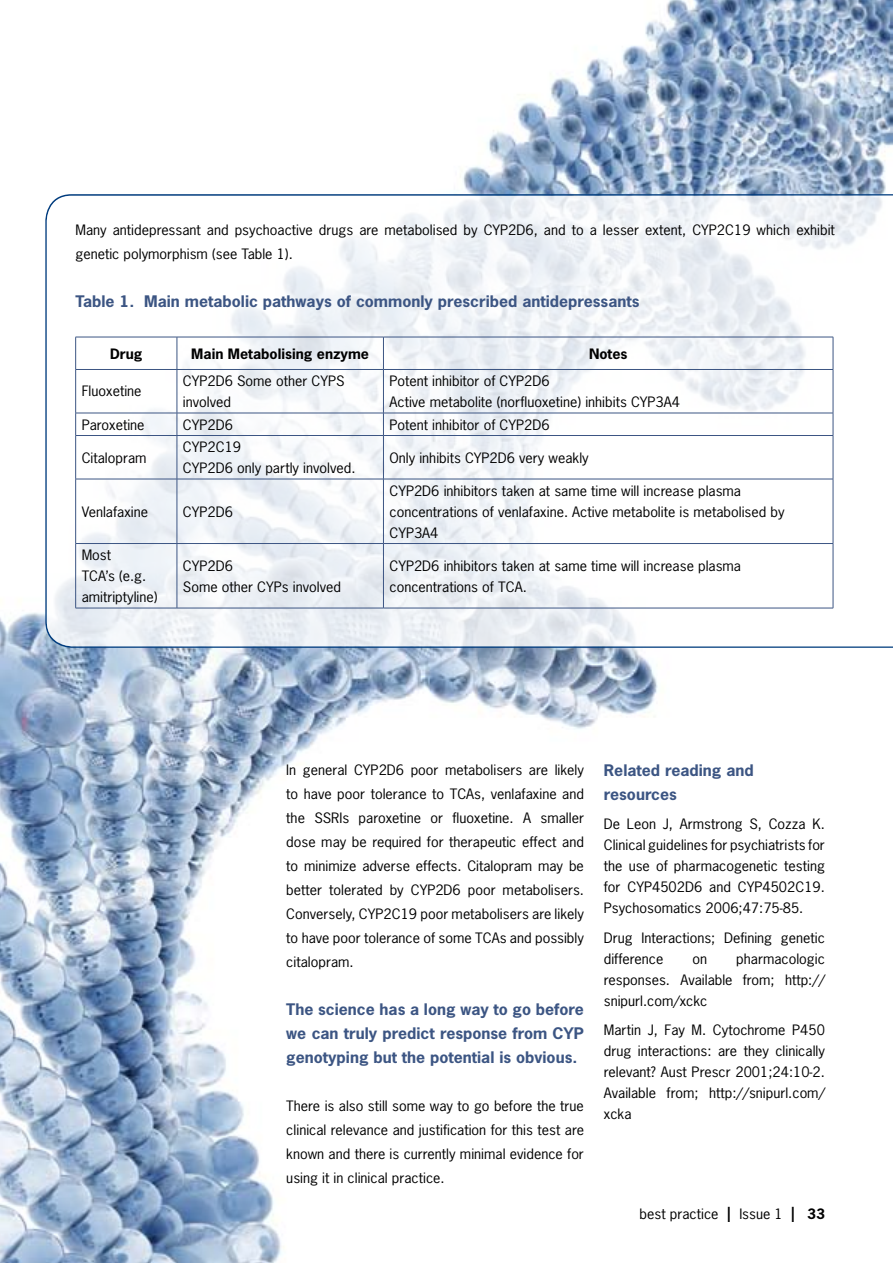
<style>
.page{position:relative;width:893px;height:1263px;background:#fff}
.page>*{position:absolute;margin:0;border:0;box-sizing:border-box;transform-origin:0 0}
.t1{font:700 15px/24px "News Gothic Std";color:#3c5583;text-align:justify;scale:1.06 1}
.t2{font:13.5px/21px "News Gothic Std";color:#000;scale:1.06 1}
.t3{font:700 13.5px "News Gothic Std";color:#000;scale:1.06 1}
.s1{font-size:19.5px}
.s2{font-weight:700}
</style>
<div class="page">
<img style="left:0;top:0;width:893px;height:1263px">
<svg style="left:47px;top:196px;width:846px;height:450px"></svg>
<hr style="left:75px;top:337px;width:102px;height:1px;background:#3c5583">
<hr style="left:75px;top:337px;width:1px;height:32px;background:#3c5583">
<hr style="left:177px;top:337px;width:206px;height:1px;background:#3c5583">
<hr style="left:177px;top:337px;width:1px;height:32px;background:#3c5583">
<hr style="left:383px;top:337px;width:450px;height:1px;background:#3c5583">
<hr style="left:383px;top:337px;width:1px;height:32px;background:#3c5583">
<hr style="left:833px;top:337px;width:1px;height:32px;background:#3c5583">
<hr style="left:75px;top:369px;width:102px;height:1px;background:#3c5583">
<hr style="left:75px;top:370px;width:1px;height:43px;background:#3c5583">
<hr style="left:177px;top:369px;width:206px;height:1px;background:#3c5583">
<hr style="left:177px;top:370px;width:1px;height:43px;background:#3c5583">
<hr style="left:383px;top:369px;width:450px;height:1px;background:#3c5583">
<hr style="left:383px;top:370px;width:1px;height:43px;background:#3c5583">
<hr style="left:833px;top:370px;width:1px;height:43px;background:#3c5583">
<hr style="left:75px;top:413px;width:102px;height:1px;background:#3c5583">
<svg style="left:75px;top:413px;width:1px;height:22px"></svg>
<hr style="left:177px;top:413px;width:206px;height:1px;background:#3c5583">
<svg style="left:177px;top:413px;width:1px;height:22px"></svg>
<hr style="left:383px;top:413px;width:450px;height:1px;background:#3c5583">
<svg style="left:383px;top:413px;width:1px;height:22px"></svg>
<svg style="left:833px;top:413px;width:1px;height:22px"></svg>
<hr style="left:75px;top:435px;width:102px;height:1px;background:#3c5583">
<hr style="left:75px;top:436px;width:1px;height:43px;background:#3c5583">
<hr style="left:177px;top:435px;width:206px;height:1px;background:#3c5583">
<hr style="left:177px;top:436px;width:1px;height:43px;background:#3c5583">
<hr style="left:383px;top:435px;width:450px;height:1px;background:#3c5583">
<hr style="left:383px;top:436px;width:1px;height:43px;background:#3c5583">
<hr style="left:833px;top:436px;width:1px;height:43px;background:#3c5583">
<hr style="left:75px;top:479px;width:102px;height:1px;background:#3c5583">
<hr style="left:75px;top:479px;width:1px;height:64px;background:#3c5583">
<hr style="left:177px;top:479px;width:206px;height:1px;background:#3c5583">
<hr style="left:177px;top:479px;width:1px;height:64px;background:#3c5583">
<hr style="left:383px;top:479px;width:450px;height:1px;background:#3c5583">
<hr style="left:383px;top:479px;width:1px;height:64px;background:#3c5583">
<hr style="left:833px;top:479px;width:1px;height:64px;background:#3c5583">
<hr style="left:75px;top:543px;width:102px;height:1px;background:#3c5583">
<hr style="left:75px;top:544px;width:1px;height:64px;background:#3c5583">
<hr style="left:177px;top:543px;width:206px;height:1px;background:#3c5583">
<hr style="left:177px;top:544px;width:1px;height:64px;background:#3c5583">
<hr style="left:383px;top:543px;width:450px;height:1px;background:#3c5583">
<hr style="left:383px;top:544px;width:1px;height:64px;background:#3c5583">
<hr style="left:833px;top:544px;width:1px;height:64px;background:#3c5583">
<hr style="left:75px;top:608px;width:102px;height:1px;background:#3c5583">
<hr style="left:177px;top:608px;width:206px;height:1px;background:#3c5583">
<hr style="left:383px;top:608px;width:450px;height:1px;background:#3c5583">
<p class="t2" style="left:75px;top:218px;width:718px;line-height:24px">Many antidepressant and psychoactive drugs are metabolised by CYP2D6, and to a lesser extent, CYP2C19 which exhibit genetic polymorphism (see Table 1).</p>
<p class="t1" style="left:75px;top:289px;width:534px">Table 1. Main metabolic pathways of commonly prescribed antidepressants</p>
<p class="t3" style="left:110px;top:344px;width:32px">Drug</p>
<p class="t3" style="left:191px;top:344px;width:169px">Main Metabolising enzyme</p>
<p class="t3" style="left:589px;top:344px;width:38px">Notes</p>
<p class="t2" style="left:82px;top:381px;width:58px">Fluoxetine</p>
<p class="t2" style="left:183px;top:370px;width:154px">CYP2D6 Some other CYPS involved</p>
<p class="t2" style="left:389px;top:370px;width:276px">Potent inhibitor of CYP2D6<br>Active metabolite (norfluoxetine) inhibits CYP3A4</p>
<p class="t2" style="left:82px;top:414px;width:61px">Paroxetine</p>
<p class="t2" style="left:183px;top:414px;width:49px">CYP2D6</p>
<p class="t2" style="left:389px;top:414px;width:153px">Potent inhibitor of CYP2D6</p>
<p class="t2" style="left:82px;top:447px;width:63px">Citalopram</p>
<p class="t2" style="left:183px;top:436px;width:164px">CYP2C19<br>CYP2D6 only partly involved.</p>
<p class="t2" style="left:389px;top:447px;width:190px">Only inhibits CYP2D6 very weakly</p>
<p class="t2" style="left:82px;top:501px;width:64px">Venlafaxine</p>
<p class="t2" style="left:183px;top:501px;width:49px">CYP2D6</p>
<p class="t2" style="left:389px;top:480px;width:374px">CYP2D6 inhibitors taken at same time will increase plasma concentrations of venlafaxine. Active metabolite is metabolised by<br>CYP3A4</p>
<p class="t2" style="left:82px;top:544px;width:73px">Most<br>TCA’s (e.g. amitriptyline)</p>
<p class="t2" style="left:183px;top:555px;width:151px">CYP2D6<br>Some other CYPs involved</p>
<p class="t2" style="left:389px;top:555px;width:333px">CYP2D6 inhibitors taken at same time will increase plasma concentrations of TCA.</p>
<p class="t2" style="left:286px;top:757px;width:282px;line-height:24px;text-align:justify">In general CYP2D6 poor metabolisers are likely to have poor tolerance to TCAs, venlafaxine and the SSRIs paroxetine or fluoxetine. A smaller dose may be required for therapeutic effect and to minimize adverse effects. Citalopram may be better tolerated by CYP2D6 poor metabolisers.<br>Conversely, CYP2C19 poor metabolisers are likely to have poor tolerance of some TCAs and possibly citalopram.</p>
<p class="t1" style="left:286px;top:997px;width:282px">The science has a long way to go before we can truly predict response from CYP genotyping but the potential is obvious.</p>
<p class="t2" style="left:286px;top:1093px;width:282px;line-height:24px;text-align:justify">There is also still some way to go before the true clinical relevance and justification for this test are known and there is currently minimal evidence for using it in clinical practice.</p>
<p class="t1" style="left:604px;top:758px;width:143px">Related reading and resources</p>
<p class="t2" style="left:604px;top:813px;width:210px;text-align:justify">De Leon J, Armstrong S, Cozza K.<br>Clinical guidelines for psychiatrists for the use of pharmacogenetic testing for CYP4502D6 and CYP4502C19.<br>Psychosomatics 2006;47:75-85.</p>
<p class="t2" style="left:604px;top:927px;width:210px">Drug Interactions; Defining genetic difference</p>
<p class="t2" style="left:604px;top:948px;width:210px;text-align:justify;text-indent:132px">pharmacologic responses. Available from; http:// snipurl.com/xckc</p>
<p class="t2" style="left:604px;top:1019px;width:210px;text-align:justify">Martin J, Fay M. Cytochrome P450 drug interactions: are they clinically relevant? Aust Prescr 2001;24:10-2.<br>Available from; http://snipurl.com/ xcka</p>
<p class="t2" style="left:693px;top:948px;width:15px">on</p>
<p class="t2" style="left:640px;top:1203px;width:176px">best practice <span class="s1">I</span> Issue 1 <span class="s1">I</span> <span class="s2">33</span></p>
</div>
